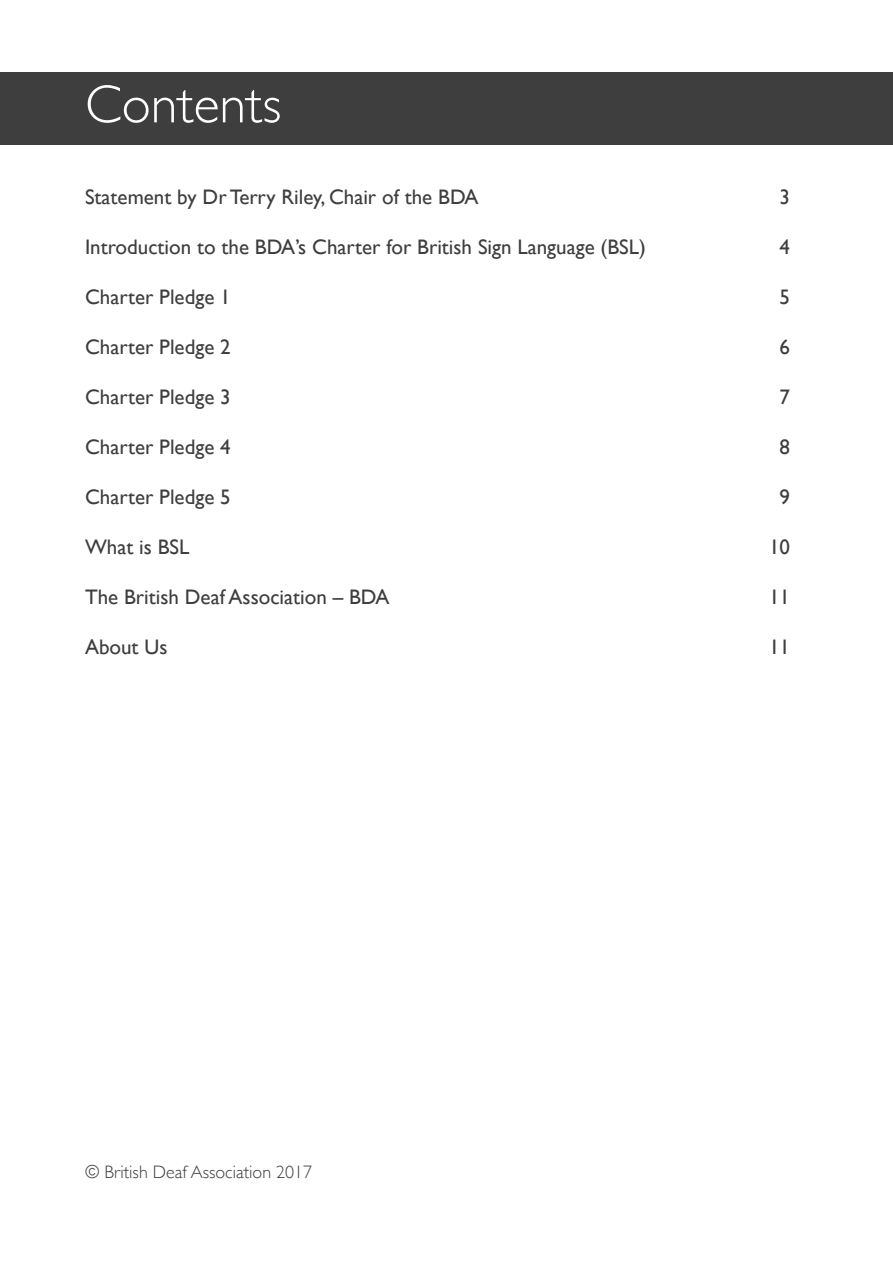
<style>
.page{position:relative;width:893px;height:1263px;background:#fff}
.page>*{position:absolute;margin:0;border:0;box-sizing:border-box;transform-origin:0 0}
.t1{font:300 54px "Gill Sans";color:#fff}
.t2{font:21px "Gill Sans";color:#3e3e3f}
.t3{font:300 18px "Gill Sans";color:#3e3e3f}
</style>
<div class="page">
<div style="left:0;top:72px;width:893px;height:73px;background:#3e3e3f"></div>
<h1 class="t1" style="left:85px;top:62px;width:198px">Contents</h1>
<p class="t2" style="left:85px;top:184px;width:395px">Statement by Dr Terry Riley, Chair of the BDA</p>
<p class="t2" style="left:780px;top:184px;width:12px">3</p>
<p class="t2" style="left:85px;top:234px;width:562px">Introduction to the BDA’s Charter for British Sign Language (BSL)</p>
<p class="t2" style="left:780px;top:234px;width:12px">4</p>
<p class="t2" style="left:85px;top:284px;width:147px">Charter Pledge 1</p>
<p class="t2" style="left:780px;top:284px;width:12px">5</p>
<p class="t2" style="left:85px;top:334px;width:147px">Charter Pledge 2</p>
<p class="t2" style="left:780px;top:334px;width:12px">6</p>
<p class="t2" style="left:85px;top:384px;width:147px">Charter Pledge 3</p>
<p class="t2" style="left:780px;top:384px;width:12px">7</p>
<p class="t2" style="left:85px;top:434px;width:147px">Charter Pledge 4</p>
<p class="t2" style="left:780px;top:434px;width:12px">8</p>
<p class="t2" style="left:85px;top:484px;width:147px">Charter Pledge 5</p>
<p class="t2" style="left:780px;top:484px;width:12px">9</p>
<p class="t2" style="left:85px;top:534px;width:106px">What is BSL</p>
<p class="t2" style="left:769px;top:534px;width:22px">10</p>
<p class="t2" style="left:85px;top:584px;width:306px">The British Deaf Association – BDA</p>
<p class="t2" style="left:769px;top:584px;width:22px">11</p>
<p class="t2" style="left:85px;top:634px;width:84px">About Us</p>
<p class="t2" style="left:769px;top:634px;width:22px">11</p>
<p class="t3" style="left:85px;top:1157px;width:229px">© British Deaf Association 2017</p>
</div>
